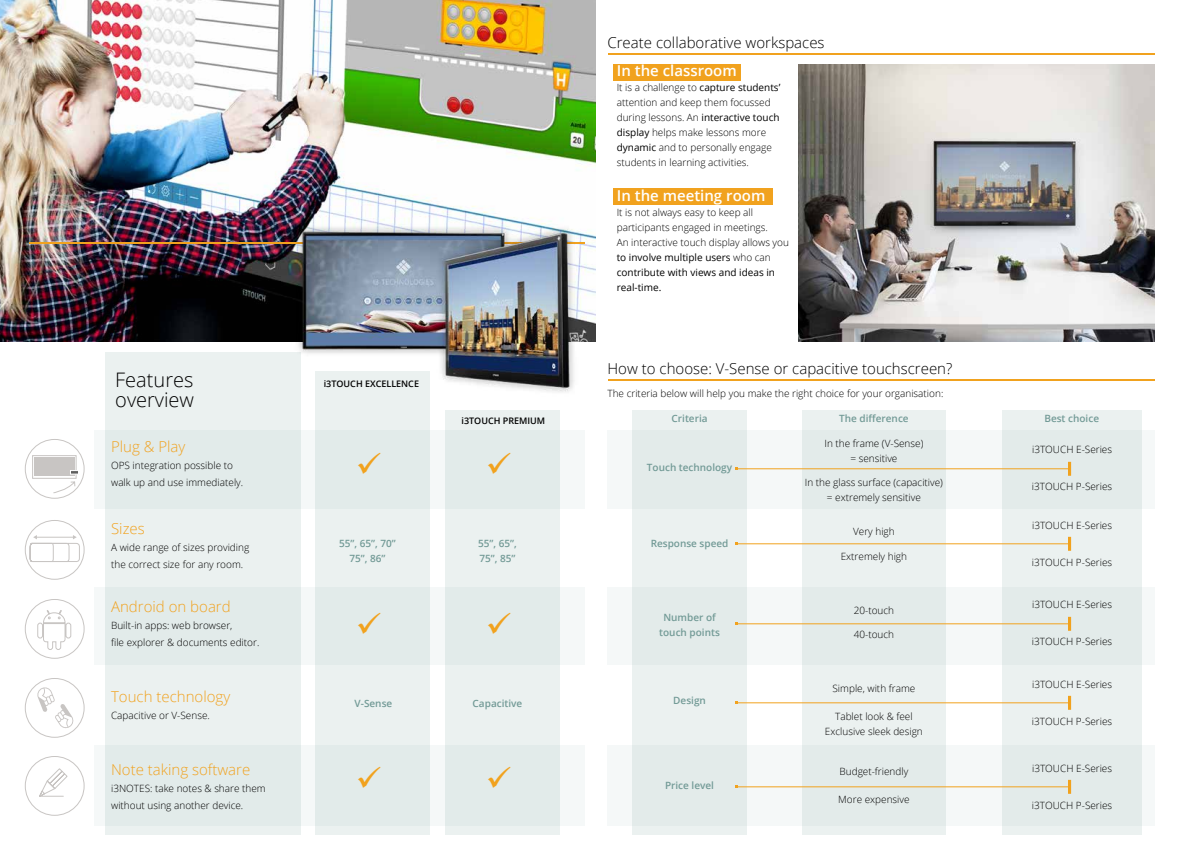
<style>
.page{position:relative;width:1191px;height:842px;background:#fff}
.page>*{position:absolute;margin:0;border:0;box-sizing:border-box;transform-origin:0 0}
.t1{font:300 20px/20px "Open Sans";color:#000}
.t2{font:300 15px "Open Sans";color:#000}
.t3{font:300 15px "Open Sans";color:#f1a21e}
.t4{font:600 15px "Open Sans";color:#fff}
.t5{font:300 10px/15px "Open Sans";color:#000}
.t6{font:600 10px/15px "Open Sans";color:#729a96;text-align:center}
.t7{font:600 9px "Open Sans";color:#000}
.s1{font-weight:400}
</style>
<div class="page">
<div style="left:614px;top:64px;width:127px;height:16px;background:#f1a21e"></div>
<div style="left:614px;top:189px;width:159px;height:16px;background:#f1a21e"></div>
<div style="left:607px;top:430px;width:547px;height:78px;background:#f5f8f8"></div>
<div style="left:607px;top:587px;width:547px;height:77px;background:#f5f8f8"></div>
<div style="left:607px;top:745px;width:547px;height:80px;background:#f5f8f8"></div>
<img style="left:0;top:0;width:595px;height:341px">
<div style="left:445px;top:410px;width:115px;height:425px;background:#e2ebea"></div>
<div style="left:315px;top:371px;width:115px;height:464px;background:#e2ebea"></div>
<div style="left:105px;top:352px;width:195px;height:483px;background:#ebf1f0"></div>
<div style="left:802px;top:410px;width:143px;height:425px;background:#e3ebea"></div>
<div style="left:632px;top:410px;width:115px;height:425px;background:#e3ebea"></div>
<div style="left:1001px;top:410px;width:140px;height:425px;background:#e3ebea"></div>
<div style="left:32px;top:455px;width:44px;height:24px;border:1px solid #c8c5c3"></div>
<div style="left:34px;top:457px;width:40px;height:19px;background:#c8c5c3"></div>
<svg style="left:53px;top:481px;width:22px;height:12px"></svg>
<svg style="left:70px;top:470px;width:8px;height:4px"></svg>
<div style="left:25px;top:439px;width:59px;height:59px;border:1px solid #c8c5c3;border-radius:50%"></div>
<hr style="left:29px;top:242px;width:556px;height:2px;background:#f1a21e">
<hr style="left:609px;top:380px;width:546px;height:1px;background:#f1a21e">
<hr style="left:737px;top:468px;width:332px;height:1px;background:#f1a21e">
<hr style="left:1068px;top:462px;width:3px;height:14px;background:#f1a21e">
<hr style="left:737px;top:543px;width:332px;height:1px;background:#f1a21e">
<hr style="left:1068px;top:537px;width:3px;height:14px;background:#f1a21e">
<hr style="left:737px;top:623px;width:332px;height:1px;background:#f1a21e">
<hr style="left:1068px;top:617px;width:3px;height:14px;background:#f1a21e">
<hr style="left:737px;top:702px;width:332px;height:1px;background:#f1a21e">
<hr style="left:1068px;top:696px;width:3px;height:14px;background:#f1a21e">
<hr style="left:737px;top:786px;width:332px;height:1px;background:#f1a21e">
<hr style="left:1068px;top:780px;width:3px;height:14px;background:#f1a21e">
<img style="left:292px;top:212px;width:288px;height:192px">
<svg style="left:30px;top:535px;width:50px;height:27px"></svg>
<div style="left:25px;top:520px;width:59px;height:59px;border:1px solid #c8c5c3;border-radius:50%"></div>
<svg style="left:37px;top:610px;width:34px;height:40px"></svg>
<div style="left:25px;top:599px;width:59px;height:59px;border:1px solid #c8c5c3;border-radius:50%"></div>
<svg style="left:37px;top:687px;width:37px;height:41px"></svg>
<div style="left:25px;top:678px;width:59px;height:59px;border:1px solid #c8c5c3;border-radius:50%"></div>
<svg style="left:39px;top:768px;width:29px;height:29px"></svg>
<div style="left:25px;top:756px;width:59px;height:59px;border:1px solid #c8c5c3;border-radius:50%"></div>
<hr style="left:609px;top:54px;width:546px;height:1px;background:#f1a21e">
<img style="left:798px;top:65px;width:357px;height:276px">
<h1 class="t1" style="left:115px;top:369px;width:80px">Features overview</h1>
<h2 class="t3" style="left:111px;top:436px;width:76px">Plug &amp; Play</h2>
<p class="t5" style="left:111px;top:456px;width:134px;line-height:17px">OPS integration possible to walk up and use immediately.</p>
<h2 class="t3" style="left:111px;top:518px;width:35px">Sizes</h2>
<p class="t5" style="left:111px;top:538px;width:140px;line-height:17px">A wide range of sizes providing the correct size for any room.</p>
<h2 class="t3" style="left:111px;top:596px;width:121px">Android on board</h2>
<p class="t5" style="left:111px;top:616px;width:150px;line-height:17px">Built-in apps: web browser,<br>file explorer &amp; documents editor.</p>
<h2 class="t3" style="left:111px;top:686px;width:121px">Touch technology</h2>
<p class="t5" style="left:111px;top:707px;width:100px">Capacitive or V-Sense.</p>
<h2 class="t3" style="left:111px;top:759px;width:141px">Note taking software</h2>
<p class="t5" style="left:111px;top:779px;width:156px;line-height:17px">i3NOTES: take notes &amp; share them without using another device.</p>
<p class="t7" style="left:324px;top:377px;width:97px">i3TOUCH EXCELLENCE</p>
<p class="t7" style="left:461px;top:415px;width:85px">i3TOUCH PREMIUM</p>
<p class="t6" style="left:339px;top:535px;width:58px">55”, 65”, 70”<br>75”, 86”</p>
<p class="t6" style="left:478px;top:535px;width:40px;text-align:left">55”, 65”,<br>75”, 85”</p>
<p class="t6" style="left:354px;top:695px;width:39px">V-Sense</p>
<p class="t6" style="left:472px;top:695px;width:51px">Capacitive</p>
<h2 class="t2" style="left:607px;top:32px;width:219px">Create collaborative workspaces</h2>
<h2 class="t4" style="left:617px;top:60px;width:122px">In the classroom</h2>
<p class="t5" style="left:617px;top:80px;width:165px">It is a challenge to <span class="s1">capture students’ </span>attention and keep them focussed during lessons. An <span class="s1">interactive touch display</span> helps make lessons more <span class="s1">dynamic</span> and to personally engage students in learning activities.</p>
<h2 class="t4" style="left:617px;top:185px;width:150px">In the meeting room</h2>
<p class="t5" style="left:617px;top:205px;width:174px">It is not always easy to keep all participants engaged in meetings.<br>An interactive touch display allows you <span class="s1">to involve multiple users</span> who can <span class="s1">contribute with views and ideas in real-time.</span></p>
<h2 class="t2" style="left:607px;top:358px;width:346px">How to choose: V-Sense or capacitive touchscreen?</h2>
<p class="t5" style="left:607px;top:385px;width:337px">The criteria below will help you make the right choice for your organisation:</p>
<p class="t6" style="left:671px;top:410px;width:38px">Criteria</p>
<p class="t6" style="left:839px;top:410px;width:71px">The difference</p>
<p class="t6" style="left:1044px;top:410px;width:56px">Best choice</p>
<p class="t6" style="left:647px;top:459px;width:87px">Touch technology</p>
<p class="t6" style="left:650px;top:535px;width:79px">Response speed</p>
<p class="t6" style="left:659px;top:609px;width:62px">Number of touch points</p>
<p class="t6" style="left:673px;top:692px;width:34px">Design</p>
<p class="t6" style="left:665px;top:777px;width:51px">Price level</p>
<p class="t5" style="left:824px;top:435px;width:100px;text-align:center">In the frame (V-Sense) = sensitive</p>
<p class="t5" style="left:805px;top:474px;width:140px;text-align:center">In the glass surface (capacitive) = extremely sensitive</p>
<p class="t5" style="left:853px;top:523px;width:43px">Very high</p>
<p class="t5" style="left:840px;top:548px;width:68px">Extremely high</p>
<p class="t5" style="left:853px;top:602px;width:42px">20-touch</p>
<p class="t5" style="left:853px;top:626px;width:42px">40-touch</p>
<p class="t5" style="left:832px;top:680px;width:84px">Simple, with frame</p>
<p class="t5" style="left:825px;top:708px;width:99px;text-align:center">Tablet look &amp; feel<br>Exclusive sleek design</p>
<p class="t5" style="left:839px;top:763px;width:70px">Budget-friendly</p>
<p class="t5" style="left:838px;top:791px;width:73px">More expensive</p>
<p class="t5" style="left:1032px;top:441px;width:82px">i3TOUCH E-Series</p>
<p class="t5" style="left:1032px;top:478px;width:82px">i3TOUCH P-Series</p>
<p class="t5" style="left:1032px;top:517px;width:82px">i3TOUCH E-Series</p>
<p class="t5" style="left:1032px;top:554px;width:82px">i3TOUCH P-Series</p>
<p class="t5" style="left:1032px;top:596px;width:82px">i3TOUCH E-Series</p>
<p class="t5" style="left:1032px;top:633px;width:82px">i3TOUCH P-Series</p>
<p class="t5" style="left:1032px;top:676px;width:82px">i3TOUCH E-Series</p>
<p class="t5" style="left:1032px;top:713px;width:82px">i3TOUCH P-Series</p>
<p class="t5" style="left:1032px;top:760px;width:82px">i3TOUCH E-Series</p>
<p class="t5" style="left:1032px;top:797px;width:82px">i3TOUCH P-Series</p>
</div>
